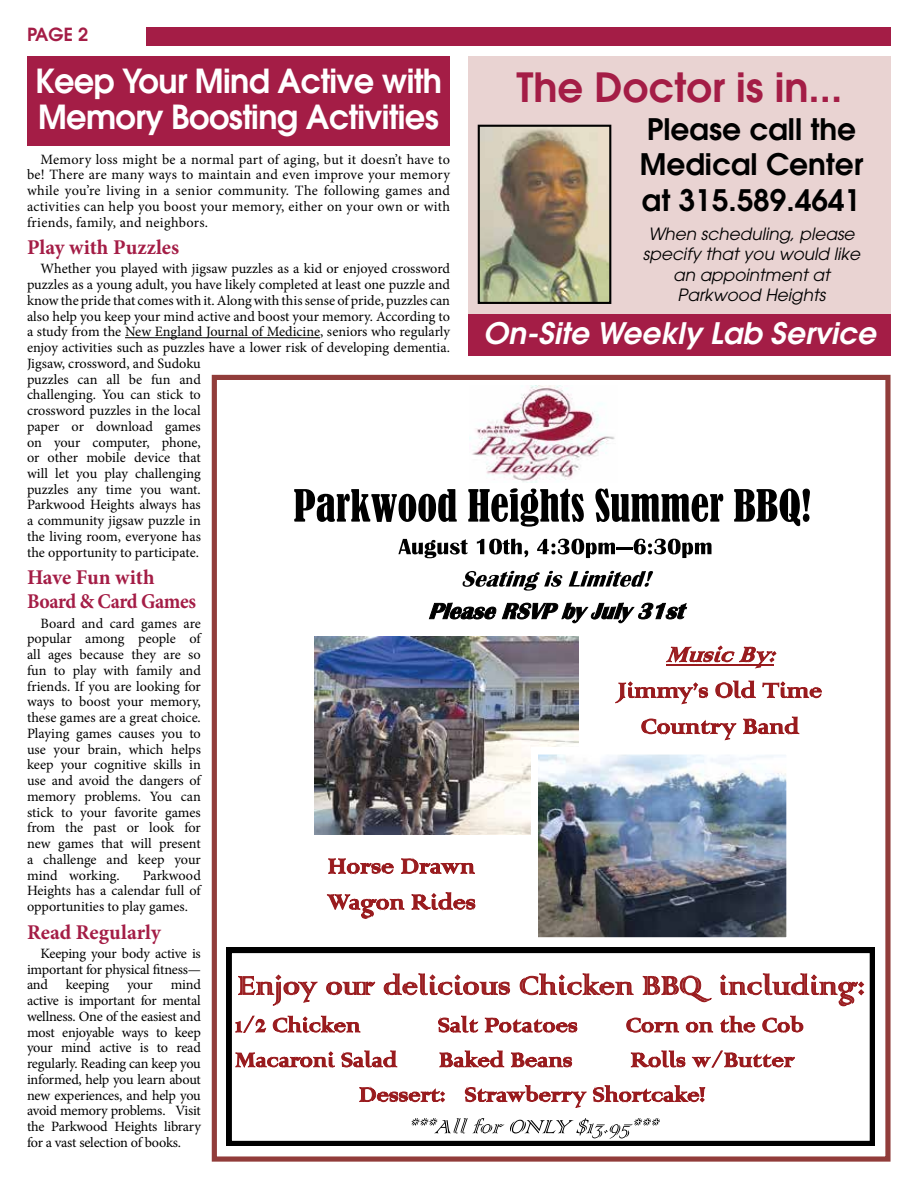
<style>
.page{position:relative;width:918px;height:1188px;background:#fff}
.page>*{position:absolute;margin:0;border:0;box-sizing:border-box;transform-origin:0 0}
.t1{font:600 40.05px "Avant Garde";color:#a41d46}
.t2{font:600 33px/36px "Avant Garde";letter-spacing:-.02em;color:#fff}
.t3{font:600 29.55px/35.4px "Avant Garde";color:#000}
.t4{font:italic 600 29.55px "Avant Garde";color:#fff}
.t5{font:700 21px/24px "Minion Pro";letter-spacing:-.005em;color:#a41d46}
.t6{font:600 18px "Avant Garde";color:#a41d46}
.t7{font:italic 16.8px/20.2px "Avant Garde";color:#000;text-align:center}
.t8{font:14.25px/15.8px "Minion Pro";letter-spacing:-.005em;color:#000;text-align:justify}
</style>
<div class="page">
<div style="left:147px;top:27px;width:744px;height:18px;background:#a41d46"></div>
<hr style="left:125px;top:337px;width:195px;height:1px;background:#000">
<div style="left:27px;top:56px;width:423px;height:89px;background:#a41d46"></div>
<div style="left:468px;top:56px;width:423px;height:298px;background:#e9d3d2"></div>
<div style="left:468px;top:314px;width:423px;height:41px;background:#a41d46"></div>
<img style="left:481px;top:128px;width:127px;height:173px">
<div style="left:478px;top:125px;width:133px;height:179px;border:2px solid #000"></div>
<svg style="left:294px;top:489px;width:163px;height:33px"></svg>
<svg style="left:468px;top:488px;width:116px;height:39px"></svg>
<svg style="left:595px;top:489px;width:128px;height:33px"></svg>
<svg style="left:734px;top:489px;width:76px;height:37px"></svg>
<svg style="left:398px;top:539px;width:70px;height:19px"></svg>
<svg style="left:477px;top:539px;width:51px;height:18px"></svg>
<svg style="left:537px;top:539px;width:78px;height:19px"></svg>
<hr style="left:616px;top:547px;width:17px;height:3px;background:#000">
<svg style="left:634px;top:539px;width:77px;height:19px"></svg>
<svg style="left:462px;top:571px;width:101px;height:20px"></svg>
<svg style="left:569px;top:571px;width:84px;height:16px"></svg>
<svg style="left:429px;top:602px;width:258px;height:21px"></svg>
<svg style="left:227px;top:948px;width:648px;height:198px"></svg>
<svg style="left:238px;top:974px;width:80px;height:33px"></svg>
<svg style="left:326px;top:978px;width:51px;height:19px"></svg>
<svg style="left:383px;top:973px;width:128px;height:24px"></svg>
<svg style="left:519px;top:973px;width:115px;height:23px"></svg>
<svg style="left:642px;top:974px;width:70px;height:29px"></svg>
<svg style="left:719px;top:973px;width:146px;height:34px"></svg>
<svg style="left:235px;top:1015px;width:126px;height:18px"></svg>
<svg style="left:438px;top:1015px;width:41px;height:19px"></svg>
<svg style="left:485px;top:1017px;width:93px;height:17px"></svg>
<svg style="left:626px;top:1017px;width:53px;height:17px"></svg>
<svg style="left:686px;top:1019px;width:27px;height:15px"></svg>
<svg style="left:720px;top:1015px;width:36px;height:18px"></svg>
<svg style="left:762px;top:1015px;width:42px;height:19px"></svg>
<svg style="left:235px;top:1051px;width:100px;height:18px"></svg>
<svg style="left:341px;top:1050px;width:57px;height:19px"></svg>
<svg style="left:439px;top:1050px;width:66px;height:19px"></svg>
<svg style="left:511px;top:1051px;width:61px;height:17px"></svg>
<svg style="left:631px;top:1050px;width:55px;height:19px"></svg>
<svg style="left:692px;top:1050px;width:104px;height:18px"></svg>
<svg style="left:359px;top:1083px;width:86px;height:20px"></svg>
<svg style="left:465px;top:1084px;width:122px;height:24px"></svg>
<svg style="left:593px;top:1085px;width:112px;height:19px"></svg>
<svg style="left:328px;top:858px;width:66px;height:17px"></svg>
<svg style="left:401px;top:857px;width:74px;height:17px"></svg>
<svg style="left:327px;top:894px;width:78px;height:25px"></svg>
<svg style="left:411px;top:892px;width:65px;height:19px"></svg>
<svg style="left:666px;top:645px;width:111px;height:24px"></svg>
<hr style="left:666px;top:664px;width:108px;height:2px;background:#991b1e">
<svg style="left:615px;top:681px;width:94px;height:24px"></svg>
<svg style="left:715px;top:680px;width:41px;height:19px"></svg>
<svg style="left:762px;top:681px;width:60px;height:18px"></svg>
<svg style="left:641px;top:718px;width:96px;height:23px"></svg>
<svg style="left:743px;top:716px;width:57px;height:19px"></svg>
<img style="left:314px;top:636px;width:264px;height:198px">
<img style="left:531px;top:748px;width:256px;height:190px">
<div style="left:212px;top:375px;width:679px;height:787px;border:5px solid #913c3a"></div>
<img style="left:470px;top:385px;width:145px;height:98px">
<svg style="left:412px;top:1118px;width:92px;height:15px"></svg>
<svg style="left:510px;top:1118px;width:150px;height:21px"></svg>
<p class="t6" style="left:27px;top:23px;width:63px">PAGE 2</p>
<h2 class="t2" style="left:35px;top:63px;width:409px">Keep Your Mind Active with<br>Memory Boosting Activities</h2>
<p class="t8" style="left:27px;top:151px;width:425px;text-indent:13px">Memory loss might be a normal part of aging, but it doesn’t have to be! There are many ways to maintain and even improve your memory while you’re living in a senior community. The following games and activities can help you boost your memory, either on your own or with friends, family, and neighbors.</p>
<h3 class="t5" style="left:27px;top:235px;width:154px">Play with Puzzles</h3>
<p class="t8" style="left:27px;top:261px;width:425px;text-align:left;text-indent:13px">Whether you played with jigsaw puzzles as a kid or enjoyed crossword puzzles as a young adult, you have likely completed at least one puzzle and know the pride that comes with it. Along with this sense of pride, puzzles can also help you keep your mind active and boost your memory. According to a study from the New England Journal of Medicine, seniors who regularly enjoy activities such as puzzles have a lower risk of developing dementia.<br>Jigsaw, crossword, and Sudoku<br>puzzles can all be fun and<br>challenging. You can stick to<br>crossword puzzles in the local<br>paper or download games<br>on your computer, phone,<br>or other mobile device that<br>will let you play challenging<br>puzzles any time you want.<br>Parkwood Heights always has<br>a community jigsaw puzzle in<br>the living room, everyone has<br>the opportunity to participate.</p>
<h3 class="t5" style="left:27px;top:565px;width:171px">Have Fun with<br>Board &amp; Card Games</h3>
<p class="t8" style="left:27px;top:615px;width:175px;text-indent:13px">Board and card games are popular among people of all ages because they are so fun to play with family and friends. If you are looking for ways to boost your memory, these games are a great choice.<br>Playing games causes you to use your brain, which helps keep your cognitive skills in use and avoid the dangers of memory problems. You can stick to your favorite games from the past or look for new games that will present a challenge and keep your mind working.</p>
<p class="t8" style="left:27px;top:867px;width:175px;text-indent:116px">Parkwood Heights has a calendar full of opportunities to play games.</p>
<h3 class="t5" style="left:27px;top:920px;width:135px">Read Regularly</h3>
<p class="t8" style="left:27px;top:945px;width:175px;text-indent:13px">Keeping your body active is important for physical fitness— and</p>
<p class="t8" style="left:27px;top:977px;width:175px;text-indent:144px">mind active is important for mental wellness. One of the easiest and most enjoyable ways to keep your mind active is to read regularly. Reading can keep you informed, help you learn about new experiences, and help you avoid memory problems. Visit the Parkwood Heights library for a vast selection of books.</p>
<p class="t8" style="left:66px;top:977px;width:45px">keeping</p>
<p class="t8" style="left:127px;top:977px;width:27px">your</p>
<h1 class="t1" style="left:517px;top:61px;width:327px">The Doctor is in...</h1>
<h3 class="t3" style="left:640px;top:111px;width:225px">Please call the<br>Medical Center at 315.589.4641</h3>
<p class="t7" style="left:643px;top:224px;width:219px">When scheduling, please specify that you would like an appointment at<br>Parkwood Heights</p>
<h3 class="t4" style="left:483px;top:314px;width:394px">On-Site Weekly Lab Service</h3>
</div>
